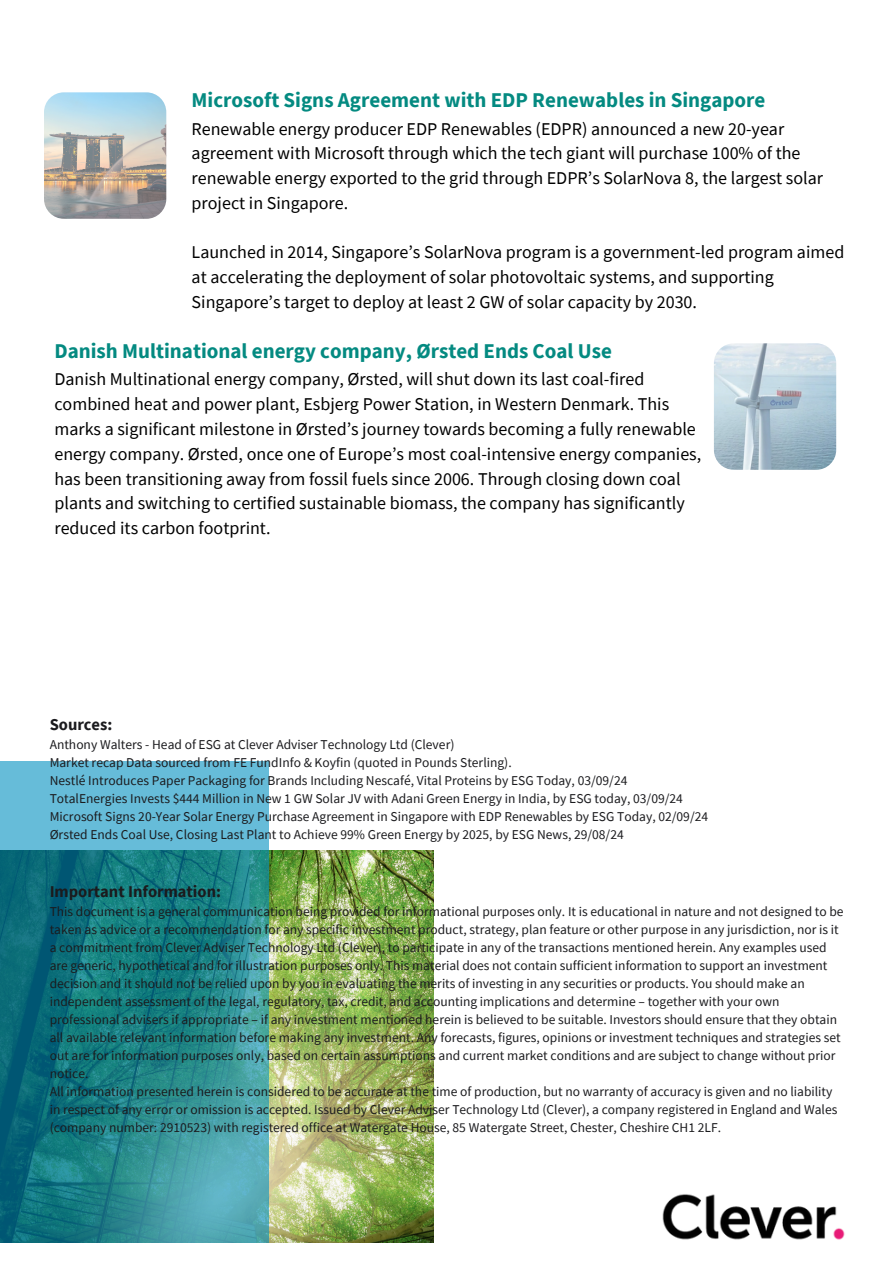
<style>
.page{position:relative;width:894px;height:1264px;background:#fff}
.page>*{position:absolute;margin:0;border:0;box-sizing:border-box;transform-origin:0 0}
.t1{font:700 21px "Source Sans Pro";color:#048a81}
.t2{font:18px/24.8px "Source Sans Pro";color:#000}
.t3{font:700 16.5px "Source Sans Pro";color:#1b1b1e}
.t4{font:13.5px/18px "Source Sans Pro";color:#1b1b1e}
</style>
<div class="page">
<img style="left:268px;top:850px;width:165px;height:392px">
<svg style="left:0;top:761px;width:268px;height:481px;background:#2d8c98"></svg>
<img style="left:662px;top:1194px;width:183px;height:46px">
<svg style="left:714px;top:343px;width:123px;height:127px;background:#b7cad6"></svg>
<svg style="left:44px;top:92px;width:123px;height:127px;background:#b4bab9"></svg>
<h1 class="t1" style="left:191px;top:87px;width:575px">Microsoft Signs Agreement with EDP Renewables in Singapore</h1>
<h1 class="t2" style="left:191px;top:116px;width:633px">Renewable energy producer EDP Renewables (EDPR) announced a new 20-year agreement with Microsoft through which the tech giant will purchase 100% of the renewable energy exported to the grid through EDPR’s SolarNova 8, the largest solar project in Singapore.</h1>
<p class="t2" style="left:191px;top:239px;width:654px">Launched in 2014, Singapore’s SolarNova program is a government-led program aimed at accelerating the deployment of solar photovoltaic systems, and supporting<br>Singapore’s target to deploy at least 2 GW of solar capacity by 2030.</p>
<h1 class="t1" style="left:54px;top:338px;width:559px">Danish Multinational energy company, Ørsted Ends Coal Use</h1>
<h1 class="t2" style="left:54px;top:367px;width:648px">Danish Multinational energy company, Ørsted, will shut down its last coal-fired combined heat and power plant, Esbjerg Power Station, in Western Denmark. This marks a significant milestone in Ørsted’s journey towards becoming a fully renewable energy company. Ørsted, once one of Europe’s most coal-intensive energy companies, has been transitioning away from fossil fuels since 2006. Through closing down coal plants and switching to certified sustainable biomass, the company has significantly reduced its carbon footprint.</h1>
<p class="t3" style="left:50px;top:713px;width:64px">Sources:</p>
<p class="t4" style="left:50px;top:735px;width:406px">Anthony Walters - Head of ESG at Clever Adviser Technology Ltd (Clever)</p>
<p class="t4" style="left:50px;top:753px;width:463px">Market recap Data sourced from FE FundInfo &amp; Koyfin (quoted in Pounds Sterling).</p>
<p class="t4" style="left:50px;top:771px;width:579px">Nestlé Introduces Paper Packaging for Brands Including Nescafé, Vital Proteins by ESG Today, 03/09/24</p>
<p class="t4" style="left:50px;top:789px;width:634px">TotalEnergies Invests $444 Million in New 1 GW Solar JV with Adani Green Energy in India, by ESG today, 03/09/24</p>
<p class="t4" style="left:50px;top:807px;width:659px">Microsoft Signs 20-Year Solar Energy Purchase Agreement in Singapore with EDP Renewables by ESG Today, 02/09/24</p>
<p class="t4" style="left:50px;top:825px;width:575px">Ørsted Ends Coal Use, Closing Last Plant to Achieve 99% Green Energy by 2025, by ESG News, 29/08/24</p>
<p class="t3" style="left:50px;top:880px;width:173px">Important Information:</p>
<p class="t4" style="left:50px;top:901px;width:795px">This document is a general communication being provided for informational purposes only. It is educational in nature and not designed to be taken as advice or a recommendation for any specific investment product, strategy, plan feature or other purpose in any jurisdiction, nor is it a commitment from Clever Adviser Technology Ltd (Clever), to participate in any of the transactions mentioned herein. Any examples used are generic, hypothetical and for illustration purposes only. This material does not contain sufficient information to support an investment decision and it should not be relied upon by you in evaluating the merits of investing in any securities or products. You should make an independent assessment of the legal, regulatory, tax, credit, and accounting implications and determine – together with your own professional advisers if appropriate – if any investment mentioned herein is believed to be suitable. Investors should ensure that they obtain all available relevant information before making any investment. Any forecasts, figures, opinions or investment techniques and strategies set out are for information purposes only, based on certain assumptions and current market conditions and are subject to change without prior notice.</p>
<p class="t4" style="left:50px;top:1081px;width:789px">All information presented herein is considered to be accurate at the time of production, but no warranty of accuracy is given and no liability in respect of any error or omission is accepted. Issued by Clever Adviser Technology Ltd (Clever), a company registered in England and Wales (company number: 2910523) with registered office at Watergate House, 85 Watergate Street, Chester, Cheshire CH1 2LF.</p>
</div>
